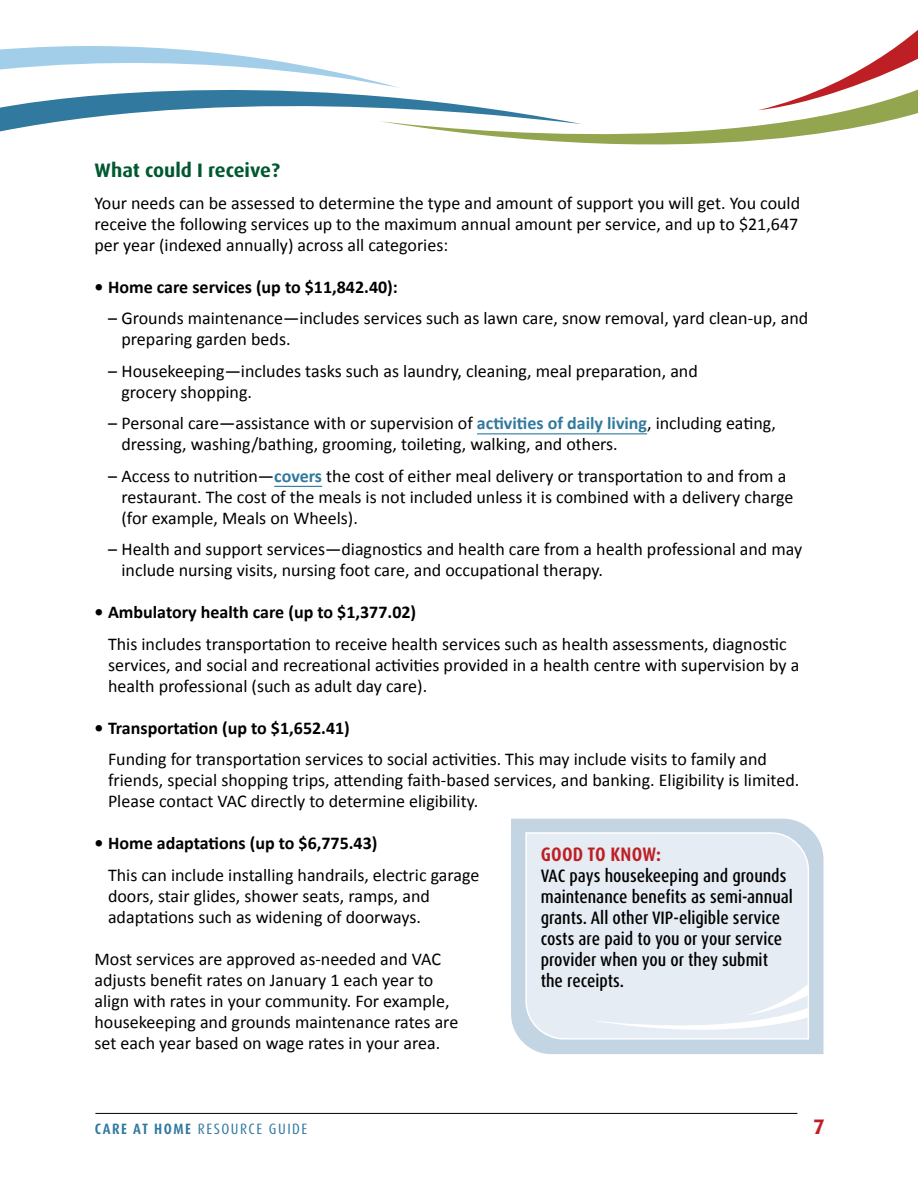
<style>
.page{position:relative;width:918px;height:1188px;background:#fff}
.page>*{position:absolute;margin:0;border:0;box-sizing:border-box;transform-origin:0 0}
.t1{font:700 21px "Dax Pro";color:#be1f24}
.t2{font:700 19.5px "Dax Pro";color:#005830}
.t3{font:700 condensed 19.5px "Dax Pro";letter-spacing:.01em;color:#be1f24}
.t4{font:18px/21px "Calibri";color:#000}
.t5{font:500 condensed 18px/21px "Dax Pro";color:#000}
.t6{font:700 18px "Calibri";color:#000}
.t7{font:condensed 15px "Dax Pro";letter-spacing:.1em;color:#31799e}
.s1{font-weight:700;color:#31799e}
.s2{font-weight:700}
</style>
<div class="page">
<hr style="left:95px;top:1113px;width:702px;height:1px;background:#000">
<svg style="left:456px;top:110px;width:462px;height:35px"></svg>
<svg style="left:759px;top:30px;width:159px;height:80px"></svg>
<svg style="left:0;top:46px;width:582px;height:86px"></svg>
<hr style="left:477px;top:433px;width:170px;height:1px;background:#31799e">
<hr style="left:274px;top:486px;width:48px;height:1px;background:#31799e">
<div style="left:511px;top:819px;width:313px;height:235px;background:#c3d4e3"></div>
<div style="left:525px;top:831px;width:285px;height:209px;background:#e5ecf3"></div>
<svg style="left:588px;top:972px;width:221px;height:67px"></svg>
<p class="t2" style="left:94px;top:158px;width:187px">What could I receive?</p>
<p class="t4" style="left:94px;top:192px;width:707px;text-align:justify">Your needs can be assessed to determine the type and amount of support you will get. You could receive the following services up to the maximum annual amount per service, and up to $21,647 per year (indexed annually) across all categories:</p>
<p class="t6" style="left:94px;top:274px;width:305px">• Home care services (up to $11,842.40):</p>
<p class="t4" style="left:122px;top:307px;width:688px;text-indent:-14px">– Grounds maintenance—includes services such as lawn care, snow removal, yard clean-up, and preparing garden beds.</p>
<p class="t4" style="left:122px;top:360px;width:578px;text-indent:-14px">– Housekeeping—includes tasks such as laundry, cleaning, meal preparation, and grocery shopping.</p>
<p class="t4" style="left:122px;top:412px;width:656px;text-indent:-14px">– Personal care—assistance with or supervision of <span class="s1">activities of daily living</span>, including eating, dressing, washing/bathing, grooming, toileting, walking, and others.</p>
<p class="t4" style="left:122px;top:465px;width:674px;text-indent:-14px">– Access to nutrition—<span class="s1">covers</span> the cost of either meal delivery or transportation to and from a restaurant. The cost of the meals is not included unless it is combined with a delivery charge (for example, Meals on Wheels).</p>
<p class="t4" style="left:122px;top:538px;width:682px;text-indent:-14px">– Health and support services—diagnostics and health care from a health professional and may include nursing visits, nursing foot care, and occupational therapy.</p>
<p class="t6" style="left:94px;top:600px;width:323px">• Ambulatory health care (up to $1,377.02)</p>
<p class="t4" style="left:108px;top:633px;width:693px">This includes transportation to receive health services such as health assessments, diagnostic services, and social and recreational activities provided in a health centre with supervision by a health professional (such as adult day care).</p>
<p class="t6" style="left:94px;top:715px;width:257px">• Transportation (up to $1,652.41)</p>
<p class="t4" style="left:108px;top:748px;width:693px">Funding for transportation services to social activities. This may include visits to family and friends, special shopping trips, attending faith-based services, and banking. Eligibility is limited.<br>Please contact VAC directly to determine eligibility.</p>
<p class="t6" style="left:94px;top:831px;width:284px">• Home adaptations (up to $6,775.43)</p>
<p class="t4" style="left:108px;top:864px;width:373px">This can include installing handrails, electric garage doors, stair glides, shower seats, ramps, and adaptations such as widening of doorways.</p>
<p class="t4" style="left:94px;top:948px;width:365px">Most services are approved as-needed and VAC adjusts benefit rates on January 1 each year to align with rates in your community. For example, housekeeping and grounds maintenance rates are set each year based on wage rates in your area.</p>
<p class="t3" style="left:541px;top:842px;width:122px">GOOD TO KNOW:</p>
<p class="t5" style="left:541px;top:865px;width:254px">VAC pays housekeeping and grounds maintenance benefits as semi-annual grants. All other VIP-eligible service costs are paid to you or your service provider when you or they submit the receipts.</p>
<p class="t7" style="left:95px;top:1119px;width:214px"><span class="s2">CARE AT HOME</span> RESOURCE GUIDE</p>
<p class="t1" style="left:814px;top:1113px;width:12px">7</p>
</div>
